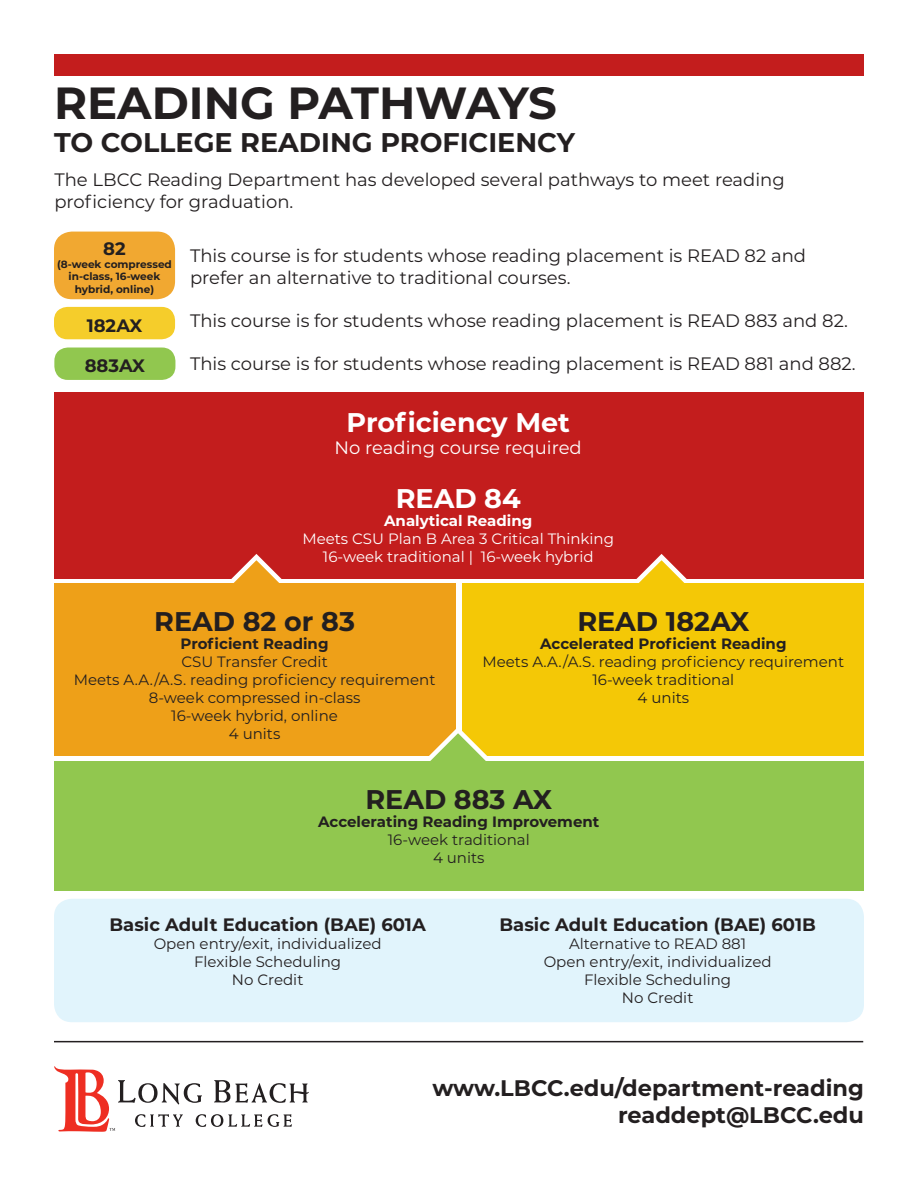
<style>
.page{position:relative;width:918px;height:1188px;background:#fff}
.page>*{position:absolute;margin:0;border:0;box-sizing:border-box;transform-origin:0 0}
.t1{font:700 45px "Montserrat";color:#231f20}
.t2{font:700 27px "Montserrat";color:#231f20}
.t3{font:700 27px "Montserrat";color:#fff}
.t4{font:700 22.5px "Montserrat";color:#231f20}
.t5{font:18px/21.6px "Montserrat";color:#231f20}
.t6{font:700 18px "Montserrat";color:#231f20}
.t7{font:18px "Montserrat";color:#fff}
.t8{font:15px "Montserrat";color:#231f20}
.t9{font:700 15px "Montserrat";color:#231f20}
.t10{font:15px "Montserrat";color:#fff}
.t11{font:700 15px "Montserrat";color:#fff}
.t12{font:700 10.5px/12.6px "Montserrat";color:#231f20;text-align:center}
</style>
<div class="page">
<div style="left:54px;top:899px;width:810px;height:123px;background:#e1f4fc;border-radius:18px"></div>
<div style="left:54px;top:348px;width:121px;height:32px;background:#91c74f;border-radius:14px"></div>
<div style="left:54px;top:392px;width:810px;height:187px;background:#c31d1d"></div>
<svg style="left:54px;top:1066px;width:255px;height:66px"></svg>
<hr style="left:54px;top:1041px;width:809px;height:1px;background:#231f20">
<div style="left:54px;top:54px;width:810px;height:22px;background:#c31d1d"></div>
<div style="left:54px;top:307px;width:121px;height:32px;background:#f5cd2b;border-radius:14px"></div>
<div style="left:54px;top:232px;width:121px;height:67px;background:#f1a831;border-radius:18px"></div>
<svg style="left:231px;top:554px;width:51px;height:29px"></svg>
<div style="left:54px;top:583px;width:401px;height:173px;background:#eea018"></div>
<svg style="left:636px;top:554px;width:51px;height:29px"></svg>
<div style="left:463px;top:583px;width:401px;height:173px;background:#f4c806"></div>
<svg style="left:429px;top:724px;width:58px;height:37px"></svg>
<div style="left:54px;top:761px;width:810px;height:130px;background:#91c74f"></div>
<p class="t1" style="left:54px;top:71px;width:504px">READING PATHWAYS</p>
<p class="t2" style="left:54px;top:123px;width:523px">TO COLLEGE READING PROFICIENCY</p>
<p class="t5" style="left:54px;top:168px;width:732px">The LBCC Reading Department has developed several pathways to meet reading proficiency for graduation.</p>
<p class="t6" style="left:103px;top:236px;width:24px">82</p>
<p class="t12" style="left:57px;top:257px;width:116px">(8-week compressed in-class, 16-week hybrid, online)</p>
<p class="t6" style="left:87px;top:312px;width:57px">182AX</p>
<p class="t6" style="left:85px;top:353px;width:62px">883AX</p>
<p class="t5" style="left:190px;top:245px;width:618px">This course is for students whose reading placement is READ 82 and prefer an alternative to traditional courses.</p>
<p class="t5" style="left:190px;top:309px;width:659px">This course is for students whose reading placement is READ 883 and 82.</p>
<p class="t5" style="left:190px;top:353px;width:667px">This course is for students whose reading placement is READ 881 and 882.</p>
<p class="t3" style="left:347px;top:403px;width:225px">Proficiency Met</p>
<p class="t7" style="left:335px;top:435px;width:249px">No reading course required</p>
<p class="t3" style="left:396px;top:479px;width:127px">READ 84</p>
<p class="t11" style="left:384px;top:510px;width:150px">Analytical Reading</p>
<p class="t10" style="left:302px;top:528px;width:313px">Meets CSU Plan B Area 3 Critical Thinking</p>
<p class="t10" style="left:323px;top:546px;width:272px">16-week traditional | 16-week hybrid</p>
<p class="t2" style="left:154px;top:601px;width:202px">READ 82 or 83</p>
<p class="t9" style="left:181px;top:632px;width:149px">Proficient Reading</p>
<p class="t8" style="left:181px;top:651px;width:148px">CSU Transfer Credit</p>
<p class="t8" style="left:74px;top:669px;width:363px">Meets A.A./A.S. reading proficiency requirement</p>
<p class="t8" style="left:149px;top:687px;width:213px">8-week compressed in-class</p>
<p class="t8" style="left:171px;top:705px;width:168px">16-week hybrid, online</p>
<p class="t8" style="left:229px;top:723px;width:53px">4 units</p>
<p class="t2" style="left:577px;top:601px;width:174px">READ 182AX</p>
<p class="t9" style="left:540px;top:632px;width:248px">Accelerated Proficient Reading</p>
<p class="t8" style="left:483px;top:651px;width:363px">Meets A.A./A.S. reading proficiency requirement</p>
<p class="t8" style="left:592px;top:669px;width:143px">16-week traditional</p>
<p class="t8" style="left:638px;top:687px;width:53px">4 units</p>
<p class="t2" style="left:365px;top:780px;width:188px">READ 883 AX</p>
<p class="t9" style="left:318px;top:811px;width:283px">Accelerating Reading Improvement</p>
<p class="t8" style="left:388px;top:829px;width:143px">16-week traditional</p>
<p class="t8" style="left:433px;top:847px;width:53px">4 units</p>
<p class="t6" style="left:110px;top:912px;width:318px">Basic Adult Education (BAE) 601A</p>
<p class="t8" style="left:154px;top:934px;width:229px">Open entry/exit, individualized</p>
<p class="t8" style="left:194px;top:952px;width:149px">Flexible Scheduling</p>
<p class="t8" style="left:232px;top:970px;width:73px">No Credit</p>
<p class="t6" style="left:500px;top:912px;width:318px">Basic Adult Education (BAE) 601B</p>
<p class="t8" style="left:569px;top:934px;width:179px">Alternative to READ 881</p>
<p class="t8" style="left:544px;top:952px;width:229px">Open entry/exit, individualized</p>
<p class="t8" style="left:584px;top:970px;width:149px">Flexible Scheduling</p>
<p class="t8" style="left:622px;top:988px;width:73px">No Credit</p>
<p class="t4" style="left:432px;top:1072px;width:433px">www.LBCC.edu/department-reading</p>
<p class="t4" style="left:618px;top:1099px;width:247px">readdept@LBCC.edu</p>
</div>
